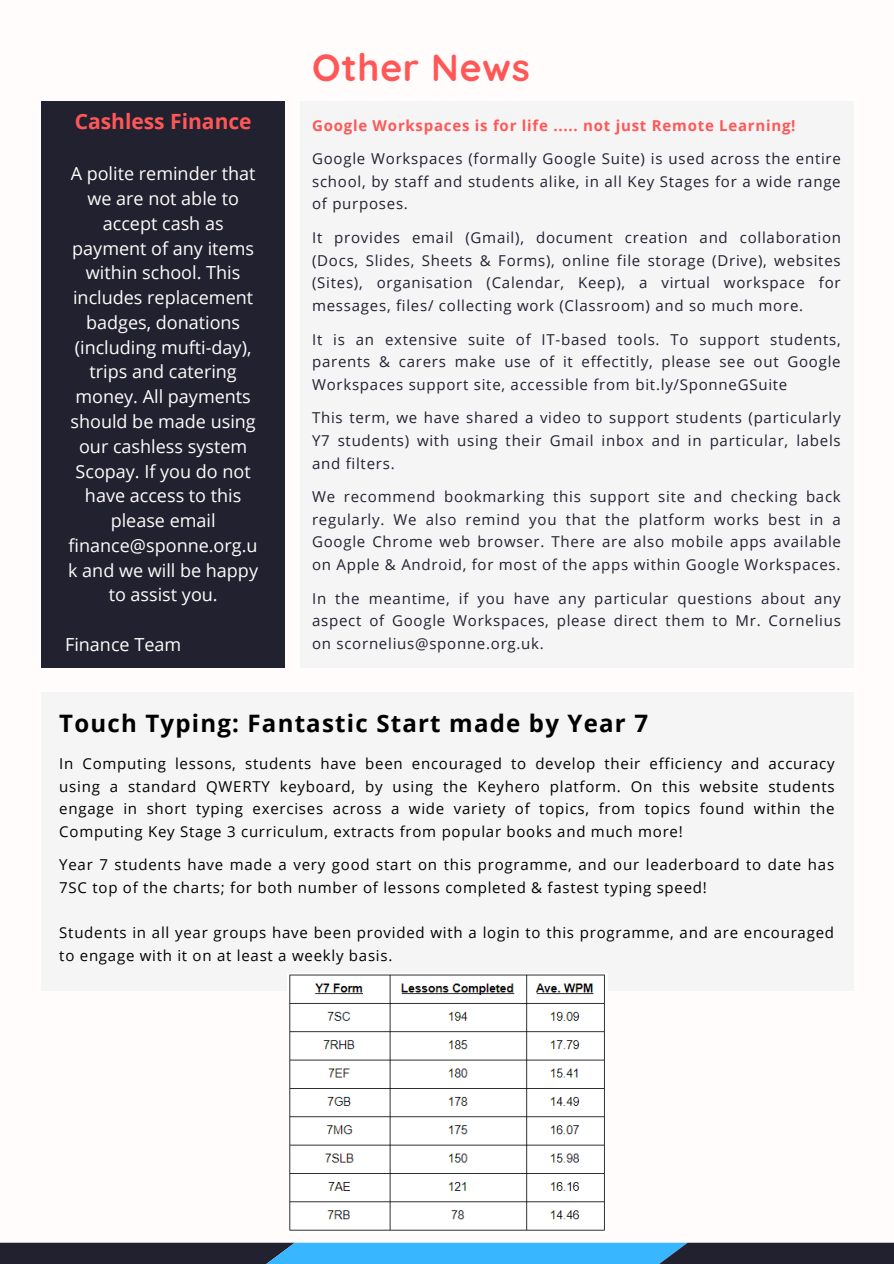
<style>
.page{position:relative;width:894px;height:1264px;background:#fff}
.page>*{position:absolute;margin:0;border:0;box-sizing:border-box;transform-origin:0 0}
.t1{font:700 37.65px "Quicksand";letter-spacing:.02em;color:#ff5757}
.t2{font:700 24px "Open Sans";letter-spacing:.05em;color:#000}
.t3{font:700 21px "Open Sans";color:#ff5757}
.t4{font:18px/24.8px "Open Sans";color:#fffcfb;text-align:center}
.t5{font:15px/22.5px "Open Sans";letter-spacing:.05em;color:#222130;text-align:justify}
.t6{font:15px/22.5px "Open Sans";letter-spacing:.05em;color:#000}
.t7{font:700 15px "Open Sans";letter-spacing:.05em;color:#ff5757}
</style>
<div class="page">
<div style="left:0;top:0;width:893px;height:1263px;background:#fffcfb"></div>
<svg style="left:0;top:1242px;width:893px;height:21px;background:#33688f"></svg>
<div style="left:300px;top:101px;width:553px;height:566px;background:#f5f5f5"></div>
<div style="left:42px;top:692px;width:811px;height:298px;background:#f5f5f5"></div>
<img style="left:289px;top:974px;width:316px;height:257px">
<div style="left:42px;top:101px;width:243px;height:566px;background:#222130"></div>
<p class="t3" style="left:75px;top:107px;width:178px">Cashless Finance</p>
<p class="t4" style="left:68px;top:161px;width:191px">A polite reminder that we are not able to accept cash as payment of any items within school. This includes replacement badges, donations (including mufti-day), trips and catering money. All payments should be made using our cashless system<br>Scopay. If you do not have access to this please email finance@sponne.org.u k and we will be happy to assist you.</p>
<p class="t4" style="left:65px;top:631px;width:118px">Finance Team</p>
<p class="t1" style="left:312px;top:43px;width:219px">Other News</p>
<p class="t7" style="left:312px;top:114px;width:485px">Google Workspaces is for life ..... not just Remote Learning!</p>
<p class="t5" style="left:312px;top:147px;width:530px">Google Workspaces (formally Google Suite) is used across the entire school, by staff and students alike, in all Key Stages for a wide range of purposes.</p>
<p class="t5" style="left:312px;top:226px;width:530px">It provides email (Gmail), document creation and collaboration (Docs, Slides, Sheets &amp; Forms), online file storage (Drive), websites (Sites), organisation (Calendar, Keep), a virtual workspace for messages, files/ collecting work (Classroom) and so much more.</p>
<p class="t5" style="left:312px;top:327px;width:530px">It is an extensive suite of IT-based tools. To support students, parents &amp; carers make use of it effectitly, please see out Google Workspaces support site, accessible from bit.ly/SponneGSuite</p>
<p class="t5" style="left:312px;top:406px;width:530px">This term, we have shared a video to support students (particularly Y7 students) with using their Gmail inbox and in particular, labels and filters.</p>
<p class="t5" style="left:312px;top:485px;width:530px">We recommend bookmarking this support site and checking back regularly. We also remind you that the platform works best in a Google Chrome web browser. There are also mobile apps available on Apple &amp; Android, for most of the apps within Google Workspaces.</p>
<p class="t5" style="left:312px;top:586px;width:530px">In the meantime, if you have any particular questions about any aspect of Google Workspaces, please direct them to Mr. Cornelius on scornelius@sponne.org.uk.</p>
<p class="t2" style="left:59px;top:706px;width:590px">Touch Typing: Fantastic Start made by Year 7</p>
<p class="t6" style="left:59px;top:752px;width:776px;text-align:justify">In Computing lessons, students have been encouraged to develop their efficiency and accuracy using a standard QWERTY keyboard, by using the Keyhero platform. On this website students engage in short typing exercises across a wide variety of topics, from topics found within the Computing Key Stage 3 curriculum, extracts from popular books and much more!</p>
<p class="t6" style="left:59px;top:853px;width:776px">Year 7 students have made a very good start on this programme, and our leaderboard to date has<br>7SC top of the charts; for both number of lessons completed &amp; fastest typing speed!</p>
<p class="t6" style="left:59px;top:921px;width:776px">Students in all year groups have been provided with a login to this programme, and are encouraged to engage with it on at least a weekly basis.</p>
</div>
